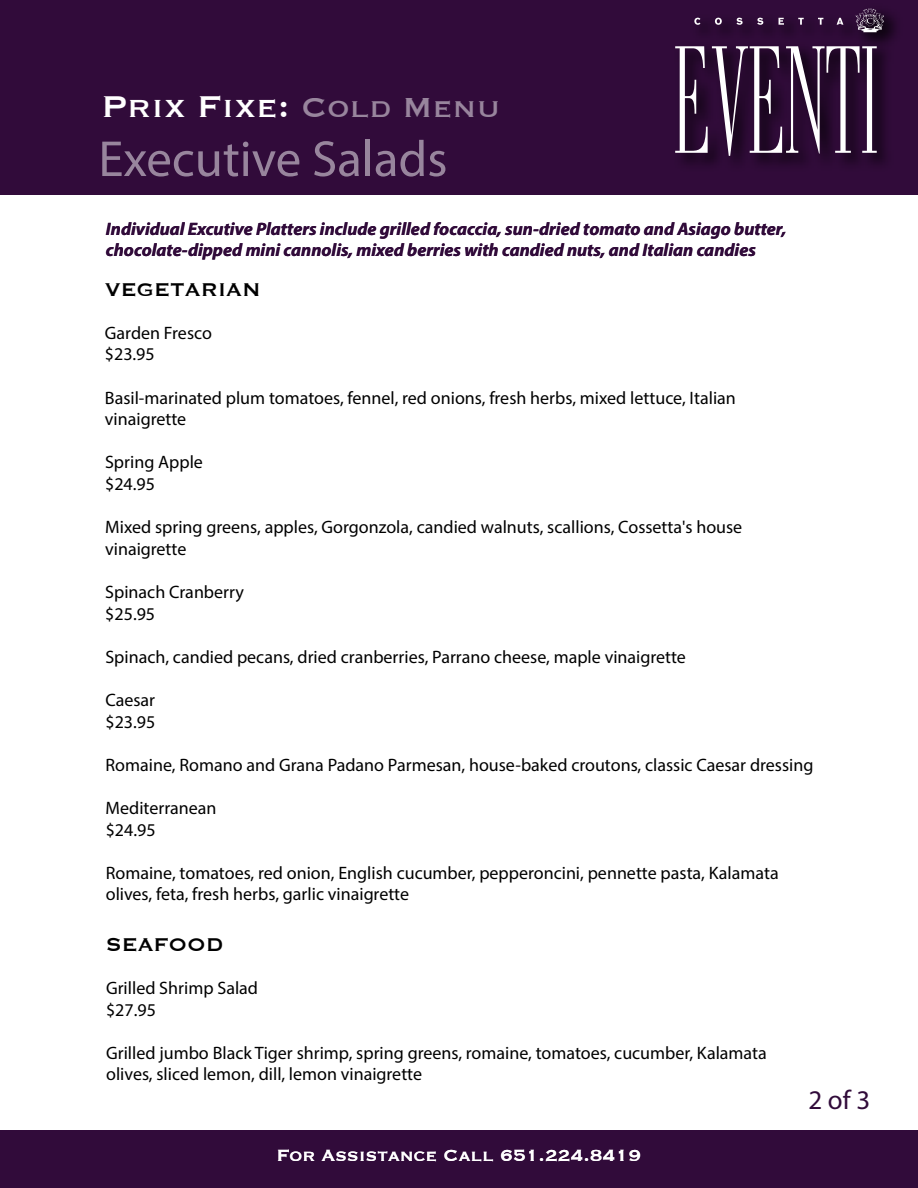
<style>
.page{position:relative;width:918px;height:1188px;background:#fff}
.page>*{position:absolute;margin:0;border:0;box-sizing:border-box;transform-origin:0 0}
.t1{font:51px "Myriad Pro";color:#98859d}
.t2{font:39px "Copperplate";color:#fff}
.t3{font:27px "Myriad Pro";color:#310b3a}
.t4{font:24px "Copperplate";color:#000}
.t5{font:21px "Copperplate";color:#fff}
.t6{font:18px/21.6px "Myriad Pro";color:#000}
.t7{font:italic 700 18px/21.6px "Myriad Pro";color:#310b3a}
.s1{font-size:36px;color:#98859d}
</style>
<div class="page">
<div style="left:0;top:0;width:918px;height:195px;background:#310b3a"></div>
<img style="left:683px;top:8px;width:212px;height:156px">
<svg style="left:675px;top:9px;width:209px;height:147px"></svg>
<div style="left:0;top:1131px;width:918px;height:57px;background:#310b3a"></div>
<h2 class="t2" style="left:101px;top:81px;width:401px">Prix Fixe: <span class="s1">Cold Menu</span></h2>
<h1 class="t1" style="left:98px;top:127px;width:351px">Executive Salads</h1>
<p class="t7" style="left:106px;top:217px;width:682px">Individual Excutive Platters include grilled focaccia, sun-dried tomato and Asiago butter, chocolate-dipped mini cannolis, mixed berries with candied nuts, and Italian candies</p>
<h3 class="t4" style="left:105px;top:273px;width:158px">VEGETARIAN</h3>
<p class="t6" style="left:105px;top:322px;width:109px">Garden Fresco $23.95</p>
<p class="t6" style="left:105px;top:386px;width:633px">Basil-marinated plum tomatoes, fennel, red onions, fresh herbs, mixed lettuce, Italian vinaigrette</p>
<p class="t6" style="left:105px;top:451px;width:99px">Spring Apple $24.95</p>
<p class="t6" style="left:105px;top:516px;width:639px">Mixed spring greens, apples, Gorgonzola, candied walnuts, scallions, Cossetta's house vinaigrette</p>
<p class="t6" style="left:105px;top:581px;width:140px">Spinach Cranberry $25.95</p>
<p class="t6" style="left:105px;top:646px;width:582px">Spinach, candied pecans, dried cranberries, Parrano cheese, maple vinaigrette</p>
<p class="t6" style="left:105px;top:689px;width:51px">Caesar $23.95</p>
<p class="t6" style="left:106px;top:754px;width:709px">Romaine, Romano and Grana Padano Parmesan, house-baked croutons, classic Caesar dressing</p>
<p class="t6" style="left:106px;top:797px;width:112px">Mediterranean $24.95</p>
<p class="t6" style="left:106px;top:862px;width:675px">Romaine, tomatoes, red onion, English cucumber, pepperoncini, pennette pasta, Kalamata olives, feta, fresh herbs, garlic vinaigrette</p>
<h3 class="t4" style="left:106px;top:929px;width:119px">SEAFOOD</h3>
<p class="t6" style="left:106px;top:977px;width:154px">Grilled Shrimp Salad $27.95</p>
<p class="t6" style="left:106px;top:1042px;width:662px">Grilled jumbo Black Tiger shrimp, spring greens, romaine, tomatoes, cucumber, Kalamata olives, sliced lemon, dill, lemon vinaigrette</p>
<h3 class="t3" style="left:808px;top:1083px;width:63px">2 of 3</h3>
<p class="t5" style="left:277px;top:1141px;width:366px">For Assistance Call 651.224.8419</p>
</div>
